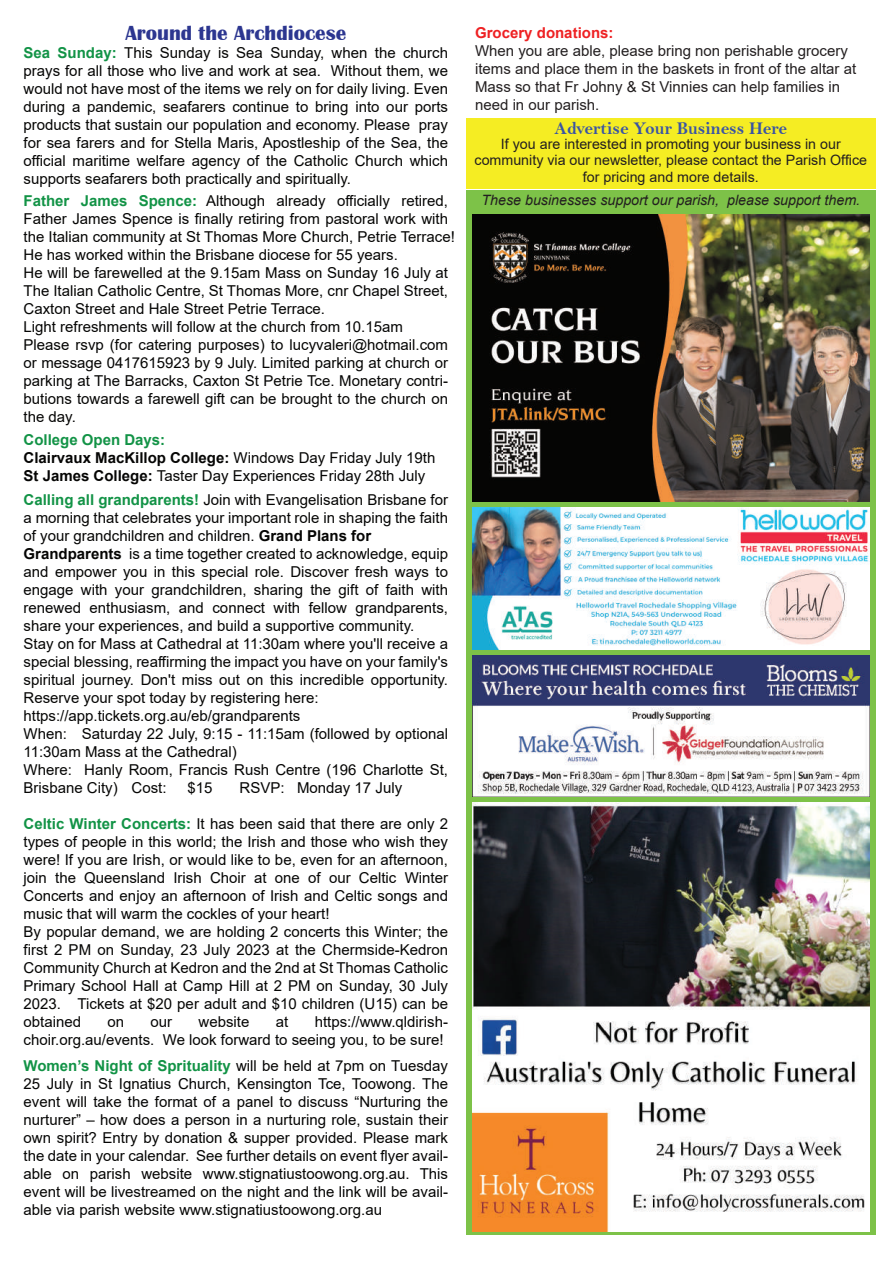
<style>
.page{position:relative;width:893px;height:1263px;background:#fff}
.page>*{position:absolute;margin:0;border:0;box-sizing:border-box;transform-origin:0 0}
.t1{font:700 21px "Britannic";color:#2c3690}
.t2{font:18px "Bell MT Bold";color:#3a54a4}
.t3{font:15px/18px "Arial";color:#050504}
.t4{font:15px/18px "Arial";color:#231f20}
.t5{font:700 15px "Arial";color:#ee2123}
.t6{font:14.25px/15.6px "Arial";color:#231f20;text-align:center}
.t7{font:italic 14.25px "Arial";color:#231f20}
.s1{font-weight:700;color:#129346}
.s2{font-weight:700}
</style>
<div class="page">
<div style="left:466px;top:191px;width:410px;height:1044px;background:#7dc248"></div>
<div style="left:466px;top:119px;width:410px;height:70px;background:#f5ed23"></div>
<img style="left:472px;top:803px;width:398px;height:429px">
<img style="left:472px;top:656px;width:398px;height:141px">
<img style="left:472px;top:507px;width:398px;height:143px">
<img style="left:472px;top:215px;width:398px;height:286px">
<h1 class="t1" style="left:125px;top:21px;width:222px">Around the Archdiocese</h1>
<p class="t3" style="left:24px;top:44px;width:426px;text-align:justify"><span class="s1">Sea Sunday:</span> This Sunday is Sea Sunday, when the church prays for all those who live and work at sea. Without them, we would not have most of the items we rely on for daily living. Even during a pandemic, seafarers continue to bring into our ports products that sustain our population and economy. Please pray for sea farers and for Stella Maris, Apostleship of the Sea, the official maritime welfare agency of the Catholic Church which supports seafarers both practically and spiritually.</p>
<p class="t3" style="left:24px;top:192px;width:433px"><span class="s1">Father James Spence:</span> Although already officially retired, Father James Spence is finally retiring from pastoral work with the Italian community at St Thomas More Church, Petrie Terrace!<br>He has worked within the Brisbane diocese for 55 years.<br>He will be farewelled at the 9.15am Mass on Sunday 16 July at The Italian Catholic Centre, St Thomas More, cnr Chapel Street, Caxton Street and Hale Street Petrie Terrace.<br>Light refreshments will follow at the church from 10.15am<br>Please rsvp (for catering purposes) to lucyvaleri@hotmail.com or message 0417615923 by 9 July. Limited parking at church or parking at The Barracks, Caxton St Petrie Tce. Monetary contri&shy;butions towards a farewell gift can be brought to the church on the day.</p>
<p class="t3" style="left:24px;top:431px;width:413px"><span class="s1">College Open Days:<br></span><span class="s2">Clairvaux MacKillop College:</span> Windows Day Friday July 19th<br><span class="s2">St James College:</span> Taster Day Experiences Friday 28th July</p>
<p class="t3" style="left:24px;top:491px;width:426px"><span class="s1">Calling all grandparents!</span> Join with Evangelisation Brisbane for a morning that celebrates your important role in shaping the faith of your grandchildren and children. <span class="s2">Grand Plans for Grandparents</span> is a time together created to acknowledge, equip and empower you in this special role. Discover fresh ways to engage with your grandchildren, sharing the gift of faith with renewed enthusiasm, and connect with fellow grandparents, share your experiences, and build a supportive community.<br>Stay on for Mass at Cathedral at 11:30am where you'll receive a special blessing, reaffirming the impact you have on your family's spiritual journey. Don't miss out on this incredible opportunity.<br>Reserve your spot today by registering here: https://app.tickets.org.au/eb/grandparents<br>When: Saturday 22 July, 9:15 - 11:15am (followed by optional 11:30am Mass at the Cathedral)<br>Where: Hanly Room, Francis Rush Centre (196 Charlotte St, Brisbane City) Cost:</p>
<p class="t3" style="left:187px;top:779px;width:27px">$15</p>
<p class="t3" style="left:240px;top:779px;width:164px">RSVP: Monday 17 July</p>
<p class="t3" style="left:24px;top:815px;width:426px"><span class="s1">Celtic Winter Concerts:</span> It has been said that there are only 2 types of people in this world; the Irish and those who wish they were! If you are Irish, or would like to be, even for an afternoon, join the Queensland Irish Choir at one of our Celtic Winter Concerts and enjoy an afternoon of Irish and Celtic songs and music that will warm the cockles of your heart!<br>By popular demand, we are holding 2 concerts this Winter; the first 2 PM on Sunday, 23 July 2023 at the Chermside-Kedron Community Church at Kedron and the 2nd at St Thomas Catholic Primary School Hall at Camp Hill at 2 PM on Sunday, 30 July 2023. Tickets at $20 per adult and $10 children (U15) can be obtained</p>
<p class="t3" style="left:24px;top:1013px;width:426px;text-indent:291px">https://www.qldirish&shy;choir.org.au/events. We look forward to seeing you, to be sure!</p>
<p class="t3" style="left:24px;top:1056px;width:426px;text-align:justify"><span class="s1">Women’s Night of Sprituality</span> will be held at 7pm on Tuesday 25 July in St Ignatius Church, Kensington Tce, Toowong. The event will take the format of a panel to discuss “Nurturing the nurturer” – how does a person in a nurturing role, sustain their own spirit? Entry by donation &amp; supper provided. Please mark the date in your calendar. See further details on event flyer avail&shy;able on parish website www.stignatiustoowong.org.au. This event will be livestreamed on the night and the link will be avail&shy;able via parish website www.stignatiustoowong.org.au</p>
<p class="t3" style="left:107px;top:1013px;width:18px">on</p>
<p class="t3" style="left:151px;top:1013px;width:23px">our</p>
<p class="t3" style="left:199px;top:1013px;width:52px">website</p>
<p class="t3" style="left:276px;top:1013px;width:14px">at</p>
<p class="t5" style="left:475px;top:22px;width:140px">Grocery donations:</p>
<p class="t4" style="left:475px;top:42px;width:383px">When you are able, please bring non perishable grocery items and place them in the baskets in front of the altar at Mass so that Fr Johny &amp; St Vinnies can help families in need in our parish.</p>
<p class="t2" style="left:555px;top:117px;width:234px">Advertise Your Business Here</p>
<p class="t6" style="left:475px;top:136px;width:394px">If you are interested in promoting your business in our community via our newsletter, please contact the Parish Office</p>
<p class="t6" style="left:583px;top:169px;width:177px">for pricing and more details.</p>
<p class="t7" style="left:482px;top:191px;width:380px">These businesses support our parish, please support them.</p>
</div>
